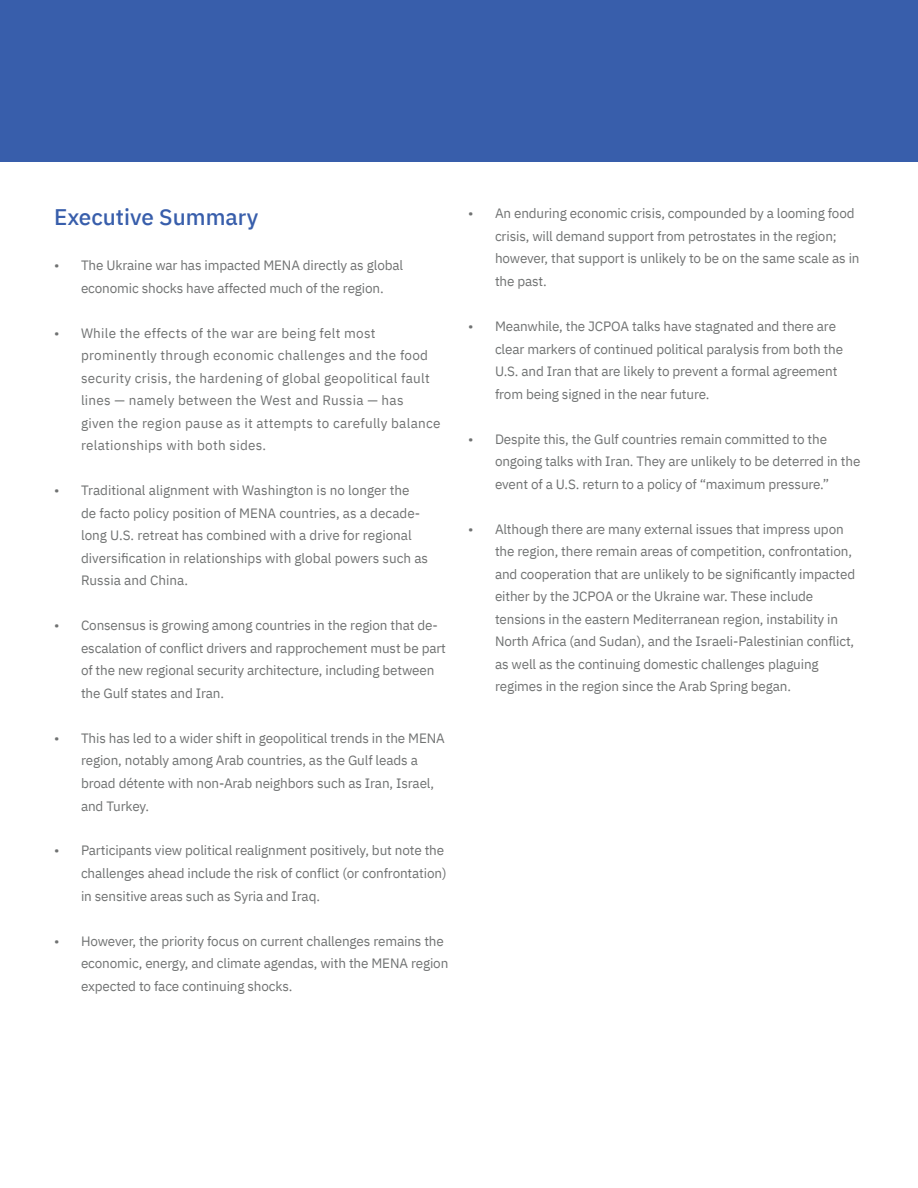
<style>
.page{position:relative;width:918px;height:1188px;background:#fff}
.page>*{position:absolute;margin:0;border:0;box-sizing:border-box;transform-origin:0 0}
.t1{font:500 22.5px "IBM Plex Sans";color:#385eab}
.t2{font:13.5px/22.5px "IBM Plex Sans";letter-spacing:-.01em;color:#707272}
.t3{font:13.5px/22.5px "IBM Plex Sans";letter-spacing:.02em;color:#707272}
</style>
<div class="page">
<div style="left:0;top:0;width:918px;height:162px;background:#385eab"></div>
<h1 class="t1" style="left:54px;top:200px;width:206px">Executive Summary</h1>
<p class="t2" style="left:54px;top:253px;width:351px;text-align:center">• The Ukraine war has impacted MENA directly as global economic shocks have affected much of the region.</p>
<p class="t3" style="left:81px;top:321px;width:361px;text-indent:-27px">• While the effects of the war are being felt most prominently through economic challenges and the food security crisis, the hardening of global geopolitical fault lines — namely between the West and Russia — has<br>given the region pause as it attempts to carefully balance relationships with both sides.</p>
<p class="t2" style="left:81px;top:478px;width:349px;text-indent:-27px">• Traditional alignment with Washington is no longer the<br>de facto policy position of MENA countries, as a decade&shy;long U.S. retreat has combined with a drive for regional diversification in relationships with global powers such as Russia and China.</p>
<p class="t2" style="left:81px;top:613px;width:367px;text-indent:-27px">• Consensus is growing among countries in the region that de&shy;escalation of conflict drivers and rapprochement must be part of the new regional security architecture, including between the Gulf states and Iran.</p>
<p class="t2" style="left:81px;top:726px;width:365px;text-indent:-27px">• This has led to a wider shift in geopolitical trends in the MENA region, notably among Arab countries, as the Gulf leads a broad détente with non-Arab neighbors such as Iran, Israel, and Turkey.</p>
<p class="t2" style="left:81px;top:838px;width:367px;text-indent:-27px">• Participants view political realignment positively, but note the challenges ahead include the risk of conflict (or confrontation) in sensitive areas such as Syria and Iraq.</p>
<p class="t2" style="left:81px;top:928px;width:369px;text-indent:-27px">• However, the priority focus on current challenges remains the economic, energy, and climate agendas, with the MENA region expected to face continuing shocks.</p>
<p class="t2" style="left:495px;top:201px;width:366px;text-indent:-27px">• An enduring economic crisis, compounded by a looming food crisis, will demand support from petrostates in the region; however, that support is unlikely to be on the same scale as in the past.</p>
<p class="t2" style="left:495px;top:314px;width:350px;text-indent:-27px">• Meanwhile, the JCPOA talks have stagnated and there are clear markers of continued political paralysis from both the U.S. and Iran that are likely to prevent a formal agreement from being signed in the near future.</p>
<p class="t2" style="left:495px;top:426px;width:367px;text-indent:-27px">• Despite this, the Gulf countries remain committed to the ongoing talks with Iran. They are unlikely to be deterred in the event of a U.S. return to a policy of “maximum pressure.”</p>
<p class="t2" style="left:495px;top:516px;width:362px;text-indent:-27px">• Although there are many external issues that impress upon the region, there remain areas of competition, confrontation, and cooperation that are unlikely to be significantly impacted either by the JCPOA or the Ukraine war. These include tensions in the eastern Mediterranean region, instability in North Africa (and Sudan), and the Israeli-Palestinian conflict, as well as the continuing domestic challenges plaguing regimes in the region since the Arab Spring began.</p>
</div>
